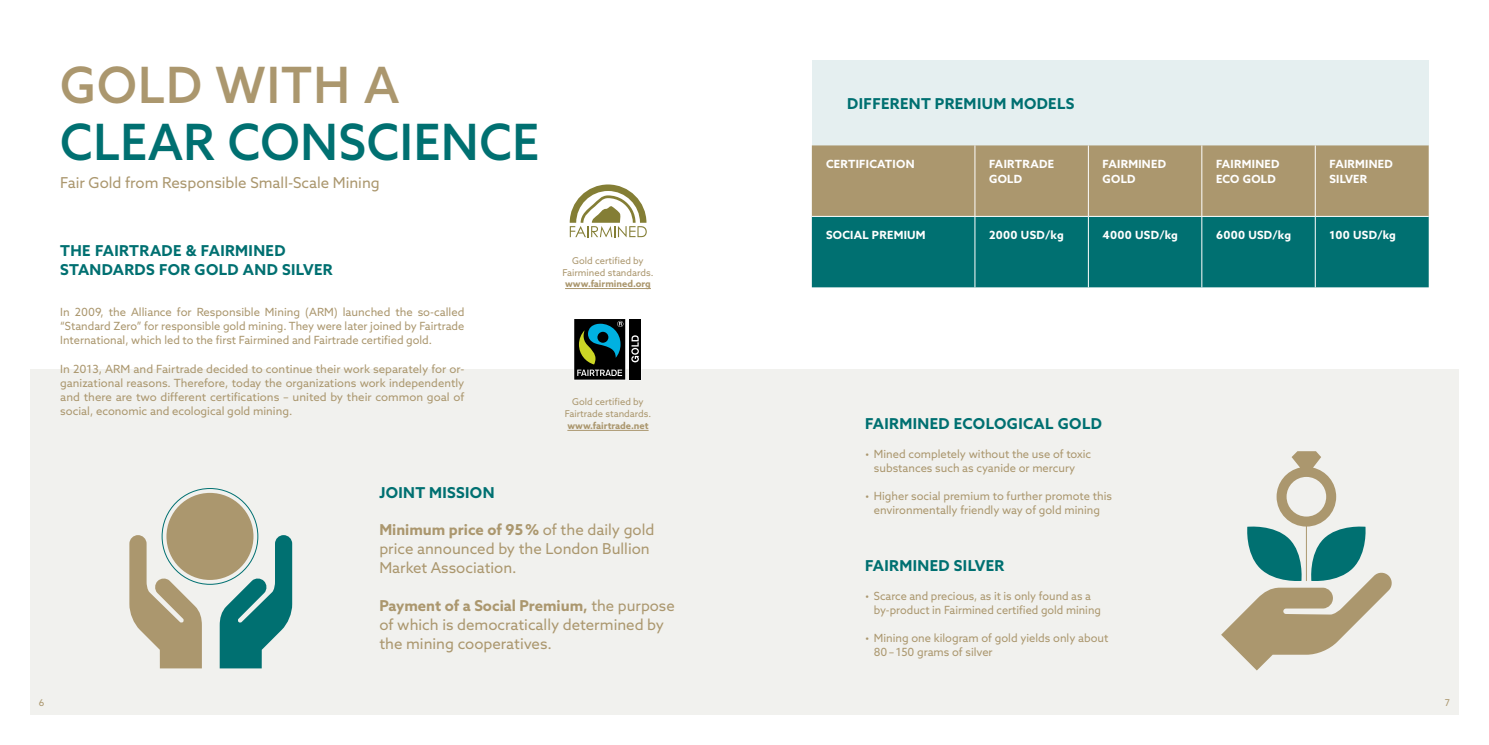
<style>
.page{position:relative;width:1489px;height:745px;background:#fff}
.page>*{position:absolute;margin:0;border:0;box-sizing:border-box;transform-origin:0 0}
.Head1{font:500 50px "Azo Sans";letter-spacing:.015em;color:#007071;scale:.96 1}
.Head1-2{font:500 50px "Azo Sans";letter-spacing:.025em;color:#ab976e}
.Fließtext_Deutsch{font:15px/18.9px "Azo Sans";color:#ab976e}
.t1{font:700 15px "Azo Sans";letter-spacing:.025em;color:#007071}
.Fließtext{font:11.25px/14.1px "Azo Sans";color:#ab976e;text-align:justify}
.Fließtext_Deutsch-2{font:11.25px/14.1px "Azo Sans";color:#ab976e}
.Fließtext_Deutsch-3{font:700 11.25px "Azo Sans";letter-spacing:.025em;color:#fff}
.Fließtext-2{font:9.38px "Azo Sans";color:#ab976e}
.Fließtext-3{font:700 9.38px "Azo Sans";color:#ab976e}
.s1{font-weight:700}
</style>
<div class="page">
<div style="left:30px;top:369px;width:1428px;height:345px;background:#f1f1ee"></div>
<svg style="left:129px;top:534px;width:73px;height:134px"></svg>
<svg style="left:220px;top:534px;width:72px;height:134px"></svg>
<div style="left:166px;top:492px;width:87px;height:87px;background:#ab976e;border-radius:50%"></div>
<div style="left:811px;top:60px;width:617px;height:85px;background:#e5eff0"></div>
<svg style="left:811px;top:145px;width:617px;height:142px;background:#578470"></svg>
<hr style="left:974px;top:145px;width:1px;height:71px;background:#fff">
<hr style="left:1088px;top:145px;width:1px;height:71px;background:#fff">
<hr style="left:1201px;top:145px;width:1px;height:71px;background:#fff">
<hr style="left:1314px;top:145px;width:1px;height:71px;background:#fff">
<hr style="left:811px;top:216px;width:163px;height:1px;background:#fff">
<hr style="left:974px;top:216px;width:114px;height:1px;background:#fff">
<hr style="left:974px;top:216px;width:1px;height:71px;background:#fff">
<hr style="left:1088px;top:216px;width:113px;height:1px;background:#fff">
<hr style="left:1088px;top:216px;width:1px;height:71px;background:#fff">
<hr style="left:1201px;top:216px;width:114px;height:1px;background:#fff">
<hr style="left:1201px;top:216px;width:1px;height:71px;background:#fff">
<hr style="left:1315px;top:216px;width:113px;height:1px;background:#fff">
<hr style="left:1314px;top:216px;width:1px;height:71px;background:#fff">
<svg style="left:1221px;top:451px;width:171px;height:219px"></svg>
<hr style="left:1305px;top:524px;width:1px;height:56px;background:#ab976e">
<svg style="left:574px;top:319px;width:67px;height:61px;background:#2b433e"></svg>
<svg style="left:569px;top:184px;width:77px;height:53px"></svg>
<hr style="left:565px;top:288px;width:86px;height:1px;background:#ab976e">
<hr style="left:567px;top:430px;width:81px;height:1px;background:#ab976e">
<p class="Head1-2" style="left:60px;top:52px;width:340px">GOLD WITH A</p>
<p class="Head1" style="left:60px;top:109px;width:500px">CLEAR CONSCIENCE</p>
<p class="Fließtext_Deutsch" style="left:60px;top:173px;width:321px">Fair Gold from Responsible Small-Scale Mining</p>
<p class="t1" style="left:60px;top:241px;width:227px">THE FAIRTRADE &amp; FAIRMINED</p>
<p class="t1" style="left:60px;top:260px;width:274px">STANDARDS FOR GOLD AND SILVER</p>
<p class="Fließtext" style="left:60px;top:304px;width:405px">In 2009, the Alliance for Responsible Mining (ARM) launched the so-called “Standard Zero” for responsible gold mining. They were later joined by Fairtrade International, which led to the first Fairmined and Fairtrade certified gold.</p>
<p class="Fließtext" style="left:60px;top:361px;width:405px">In 2013, ARM and Fairtrade decided to continue their work separately for or&shy;ganizational reasons. Therefore, today the organizations work independently and there are two different certifications – united by their common goal of social, economic and ecological gold mining.</p>
<p class="Fließtext-2" style="left:572px;top:254px;width:73px">Gold certified by</p>
<p class="Fließtext-2" style="left:562px;top:266px;width:92px">Fairmined standards.</p>
<p class="Fließtext-3" style="left:565px;top:277px;width:87px">www.fairmined.org</p>
<p class="Fließtext-2" style="left:572px;top:396px;width:73px">Gold certified by</p>
<p class="Fließtext-2" style="left:564px;top:407px;width:88px">Fairtrade standards.</p>
<p class="Fließtext-3" style="left:567px;top:419px;width:83px">www.fairtrade.net</p>
<p class="t1" style="left:379px;top:482px;width:117px">JOINT MISSION</p>
<p class="Fließtext_Deutsch" style="left:379px;top:520px;width:277px"><span class="s1">Minimum price of 95%</span> of the daily gold price announced by the London Bullion<br>Market Association.</p>
<p class="Fließtext_Deutsch" style="left:379px;top:595px;width:297px"><span class="s1">Payment of a Social Premium,</span> the purpose of which is democratically determined by the mining cooperatives.</p>
<p class="t1" style="left:847px;top:93px;width:229px">DIFFERENT PREMIUM MODELS</p>
<p class="Fließtext_Deutsch-3" style="left:826px;top:157px;width:90px">CERTIFICATION</p>
<p class="Fließtext_Deutsch-3" style="left:989px;top:157px;width:66px">FAIRTRADE</p>
<p class="Fließtext_Deutsch-3" style="left:989px;top:171px;width:34px">GOLD</p>
<p class="Fließtext_Deutsch-3" style="left:1102px;top:157px;width:65px">FAIRMINED</p>
<p class="Fließtext_Deutsch-3" style="left:1102px;top:171px;width:34px">GOLD</p>
<p class="Fließtext_Deutsch-3" style="left:1215px;top:157px;width:65px">FAIRMINED</p>
<p class="Fließtext_Deutsch-3" style="left:1215px;top:171px;width:61px">ECO GOLD</p>
<p class="Fließtext_Deutsch-3" style="left:1329px;top:157px;width:65px">FAIRMINED</p>
<p class="Fließtext_Deutsch-3" style="left:1329px;top:171px;width:39px">SILVER</p>
<p class="Fließtext_Deutsch-3" style="left:826px;top:228px;width:101px">SOCIAL PREMIUM</p>
<p class="Fließtext_Deutsch-3" style="left:989px;top:228px;width:76px">2000 USD/kg</p>
<p class="Fließtext_Deutsch-3" style="left:1102px;top:228px;width:77px">4000 USD/kg</p>
<p class="Fließtext_Deutsch-3" style="left:1215px;top:228px;width:77px">6000 USD/kg</p>
<p class="Fließtext_Deutsch-3" style="left:1329px;top:228px;width:68px">100 USD/kg</p>
<p class="t1" style="left:865px;top:413px;width:238px">FAIRMINED ECOLOGICAL GOLD</p>
<p class="Fließtext" style="left:873px;top:446px;width:219px;text-indent:-9px">• Mined completely without the use of toxic substances such as cyanide or mercury</p>
<p class="Fließtext_Deutsch-2" style="left:865px;top:488px;width:248px;text-align:center">• Higher social premium to further promote this environmentally friendly way of gold mining</p>
<p class="t1" style="left:865px;top:555px;width:141px">FAIRMINED SILVER</p>
<p class="Fließtext_Deutsch-2" style="left:873px;top:588px;width:228px;text-indent:-9px">• Scarce and precious, as it is only found as a by-product in Fairmined certified gold mining</p>
<p class="Fließtext_Deutsch-2" style="left:873px;top:630px;width:236px;text-indent:-9px">• Mining one kilogram of gold yields only about<br>80–150 grams of silver</p>
<p class="Fließtext-2" style="left:39px;top:696px;width:7px">6</p>
<p class="Fließtext-2" style="left:1444px;top:696px;width:7px">7</p>
</div>
